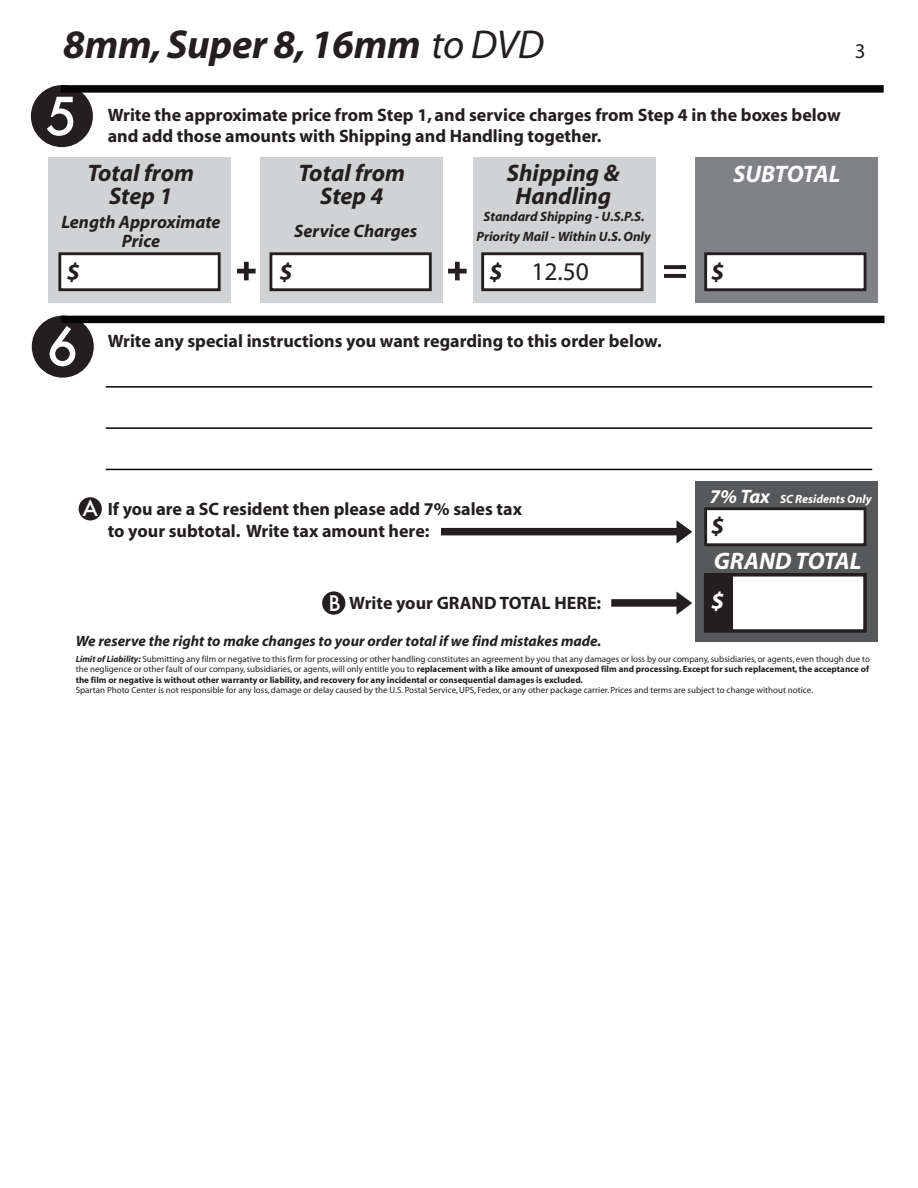
<style>
.page{position:relative;width:918px;height:1188px;background:#fff}
.page>*{position:absolute;margin:0;border:0;box-sizing:border-box;transform-origin:0 0}
.t1{font:500 51px "Futura";color:#fff}
.t2{font:italic 700 40.5px "Myriad";letter-spacing:-.01em;color:#231f20}
.t3{font:25.5px "Myriad";color:#231f20}
.t4{font:italic 700 24px/22.5px "Myriad";color:#231f20;text-align:center}
.t5{font:italic 700 24px "Myriad";color:#fff}
.t6{font:500 21px "Futura";color:#fff}
.t7{font:21px "Myriad Pro";color:#231f20}
.t8{font:italic 700 19.5px "Myriad";color:#fff}
.t9{font:700 18px/21.6px "Myriad";color:#231f20}
.t10{font:italic 700 18px/19.5px "Myriad";color:#231f20;text-align:center}
.t11{font:italic 700 15px "Myriad";color:#231f20}
.t12{font:italic 700 13.5px/19.5px "Myriad";color:#231f20;text-align:center}
.t13{font:italic 700 12px "Myriad";color:#fff}
.t14{font:9px/10.5px "Myriad";color:#231f20}
.s1{font-weight:400}
.s2{font-weight:700;font-style:italic;font-size:24px}
.s3{font-weight:700;font-style:italic}
.s4{font-weight:700}
</style>
<div class="page">
<div style="left:32px;top:316px;width:62px;height:62px;background:#231f20;border-radius:50%"></div>
<div style="left:62px;top:316px;width:823px;height:7px;background:#050504"></div>
<div style="left:695px;top:481px;width:182px;height:161px;background:#57585a"></div>
<div style="left:261px;top:157px;width:182px;height:146px;background:#d1d2d4"></div>
<div style="left:49px;top:157px;width:182px;height:146px;background:#d1d2d4"></div>
<div style="left:58px;top:252px;width:163px;height:39px;background:#fff;border:3px solid #231f20"></div>
<div style="left:270px;top:252px;width:162px;height:39px;background:#fff;border:3px solid #231f20"></div>
<div style="left:473px;top:157px;width:182px;height:146px;background:#d1d2d4"></div>
<div style="left:481px;top:252px;width:162px;height:39px;background:#fff;border:3px solid #231f20"></div>
<div style="left:695px;top:157px;width:182px;height:146px;background:#808285"></div>
<div style="left:704px;top:252px;width:162px;height:39px;background:#fff;border:3px solid #231f20"></div>
<div style="left:704px;top:507px;width:162px;height:39px;background:#fff;border:3px solid #231f20"></div>
<div style="left:441px;top:528px;width:236px;height:7px;background:#231f20"></div>
<svg style="left:676px;top:520px;width:16px;height:24px"></svg>
<div style="left:704px;top:573px;width:163px;height:60px;background:#fff;border:4px solid #231f20"></div>
<div style="left:705px;top:575px;width:28px;height:55px;background:#231f20"></div>
<div style="left:611px;top:599px;width:66px;height:8px;background:#231f20"></div>
<svg style="left:676px;top:592px;width:16px;height:23px"></svg>
<div style="left:79px;top:497px;width:23px;height:23px;background:#231f20;border-radius:50%"></div>
<div style="left:322px;top:591px;width:23px;height:24px;background:#231f20;border-radius:50%"></div>
<svg style="left:237px;top:262px;width:19px;height:18px"></svg>
<svg style="left:448px;top:262px;width:19px;height:18px"></svg>
<svg style="left:664px;top:274px;width:22px;height:4px"></svg>
<svg style="left:664px;top:265px;width:22px;height:4px"></svg>
<hr style="left:106px;top:386px;width:766px;height:2px;background:#050504">
<hr style="left:106px;top:427px;width:766px;height:2px;background:#050504">
<hr style="left:106px;top:469px;width:766px;height:1px;background:#050504">
<div style="left:31px;top:85px;width:62px;height:62px;background:#231f20;border-radius:50%"></div>
<div style="left:61px;top:85px;width:823px;height:8px;background:#050504"></div>
<h2 class="t2" style="left:63px;top:23px;width:482px">8mm, Super 8, 16mm <span class="s1">to DVD</span></h2>
<h1 class="t1" style="left:46px;top:81px;width:33px">5</h1>
<h3 class="t9" style="left:108px;top:104px;width:734px">Write the approximate price from Step 1, and service charges from Step 4 in the boxes below and add those amounts with Shipping and Handling together.</h3>
<h3 class="t4" style="left:87px;top:163px;width:108px">Total from<br>Step 1</h3>
<h3 class="t4" style="left:298px;top:163px;width:108px">Total from<br>Step 4</h3>
<h3 class="t4" style="left:507px;top:163px;width:114px">Shipping &amp;<br>Handling</h3>
<h3 class="t12" style="left:477px;top:207px;width:176px">Standard Shipping - U.S.P.S.<br>Priority Mail - Within U.S. Only</h3>
<h3 class="t3" style="left:490px;top:259px;width:101px"><span class="s2">$</span> 12.50</h3>
<h3 class="t5" style="left:733px;top:162px;width:109px">SUBTOTAL</h3>
<h3 class="t10" style="left:61px;top:213px;width:161px">Length Approximate<br>Price</h3>
<h3 class="t10" style="left:294px;top:222px;width:125px">Service Charges</h3>
<h3 class="t4" style="left:67px;top:261px;width:14px">$</h3>
<h3 class="t4" style="left:280px;top:261px;width:14px">$</h3>
<h3 class="t4" style="left:711px;top:261px;width:14px">$</h3>
<h3 class="t7" style="left:855px;top:41px;width:12px">3</h3>
<h1 class="t1" style="left:47px;top:312px;width:33px">6</h1>
<h3 class="t9" style="left:108px;top:331px;width:555px">Write any special instructions you want regarding to this order below.</h3>
<h3 class="t6" style="left:82px;top:494px;width:17px">A</h3>
<h3 class="t9" style="left:108px;top:499px;width:416px">If you are a SC resident then please add 7% sales tax to your subtotal. Write tax amount here:</h3>
<h3 class="t8" style="left:710px;top:487px;width:62px">7% Tax</h3>
<h3 class="t4" style="left:711px;top:515px;width:14px">$</h3>
<h3 class="t13" style="left:780px;top:492px;width:93px">SC Residents Only</h3>
<h3 class="t5" style="left:714px;top:549px;width:149px">GRAND TOTAL</h3>
<h3 class="t6" style="left:329px;top:589px;width:14px">B</h3>
<h3 class="t9" style="left:349px;top:593px;width:254px">Write your GRAND TOTAL HERE:</h3>
<h3 class="t5" style="left:711px;top:589px;width:14px">$</h3>
<h3 class="t11" style="left:76px;top:634px;width:527px">We reserve the right to make changes to your order total if we find mistakes made.</h3>
<p class="t14" style="left:76px;top:654px;width:796px"><span class="s3">Limit of Liability:</span> Submitting any film or negative to this firm for processing or other handling constitutes an agreement by you that any damages or loss by our company, subsidiaries, or agents, even though due to the negligence or other fault of our company, subsidiaries, or agents, will only entitle you to <span class="s4">replacement with a like amount of unexposed film and processing. Except for such replacement, the acceptance of the film or negative is without other warranty or liability, and recovery for any incidental or consequential damages is excluded.</span></p>
<p class="t14" style="left:76px;top:685px;width:739px">Spartan Photo Center is not responsible for any loss, damage or delay caused by the U.S. Postal Service, UPS, Fedex, or any other package carrier. Prices and terms are subject to change without notice.</p>
</div>
